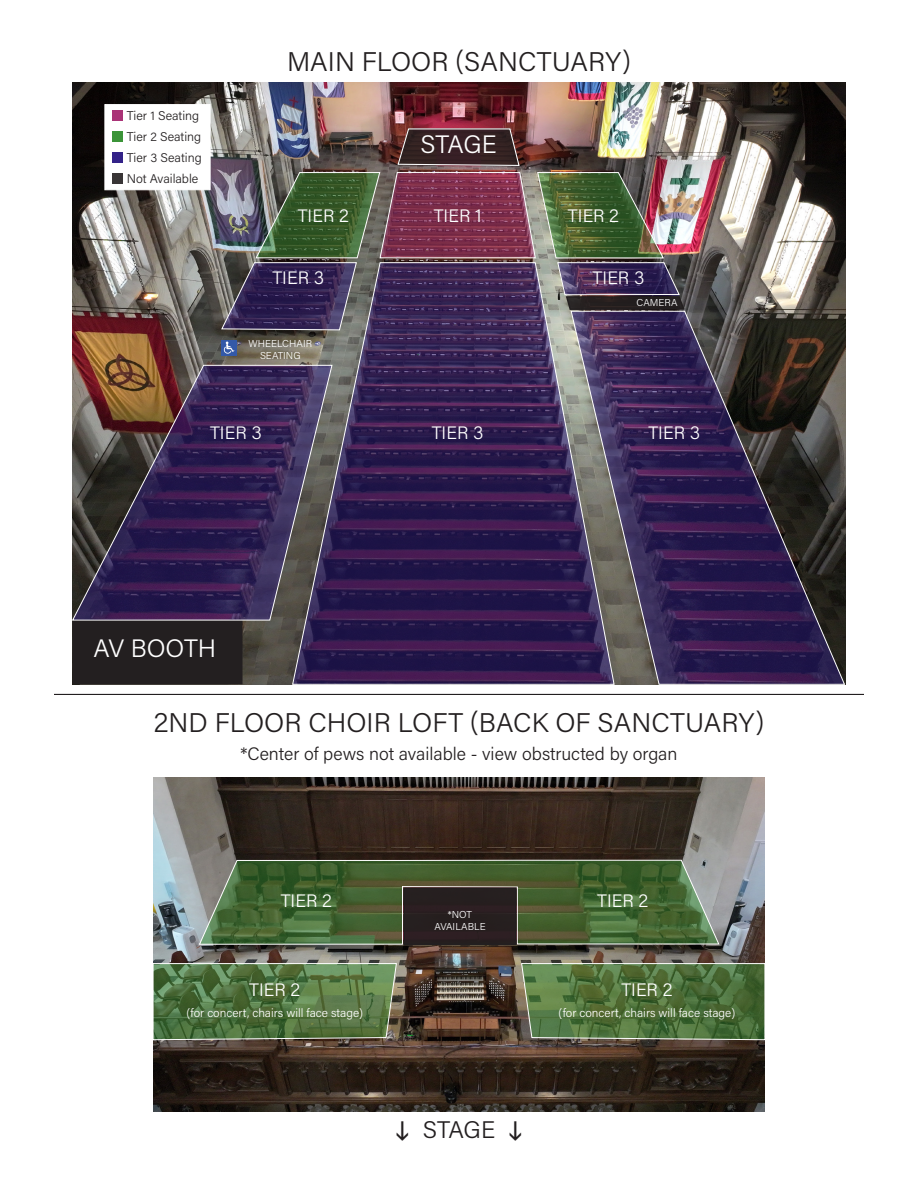
<style>
.page{position:relative;width:918px;height:1188px;background:#fff}
.page>*{position:absolute;margin:0;border:0;box-sizing:border-box;transform-origin:0 0}
.t1{font:300 27px "Acumin Pro";color:#231f20}
.t2{font:300 25.2px "Acumin Pro";color:#fff}
.t3{font:300 24px "Acumin Pro";letter-spacing:-.005em;color:#231f20}
.t4{font:300 18px "Acumin Pro";color:#fff}
.t5{font:300 18px "Acumin Pro";color:#231f20}
.t6{font:300 12.6px "Acumin Pro";color:#231f20}
.t7{font:300 12px "Acumin Pro";color:#fff}
.t8{font:300 10.05px/12px "Acumin Pro";color:#fff;text-align:center}
</style>
<div class="page">
<img style="left:73px;top:83px;width:772px;height:601px">
<img style="left:153px;top:778px;width:612px;height:333px">
<div style="left:221px;top:340px;width:16px;height:15px;background:#3359a8"></div>
<svg style="left:224px;top:342px;width:11px;height:12px"></svg>
<div style="left:105px;top:104px;width:105px;height:86px;background:#fff;border:1px solid #fff"></div>
<div style="left:112px;top:110px;width:11px;height:11px;background:#a37"></div>
<div style="left:112px;top:131px;width:11px;height:11px;background:#3b9438"></div>
<div style="left:112px;top:152px;width:11px;height:11px;background:#328"></div>
<div style="left:112px;top:173px;width:11px;height:11px;background:#393536"></div>
<div style="left:73px;top:621px;width:169px;height:63px;background:#231f20"></div>
<hr style="left:54px;top:694px;width:810px;height:1px;background:#231f20">
<svg style="left:615px;top:310px;width:231px;height:375px;background:#372b46"></svg>
<svg style="left:72px;top:364px;width:220px;height:257px;background:#402e4b"></svg>
<svg style="left:292px;top:331px;width:323px;height:354px;background:#402f57"></svg>
<svg style="left:397px;top:128px;width:123px;height:38px;background:#463032"></svg>
<svg style="left:198px;top:859px;width:522px;height:86px;background:#4c613d"></svg>
<div style="left:403px;top:887px;width:114px;height:58px;border:2px solid #231f20"></div>
<svg style="left:153px;top:963px;width:244px;height:77px;background:#5a7a4a"></svg>
<svg style="left:521px;top:963px;width:244px;height:77px;background:#567542"></svg>
<img style="left:221px;top:172px;width:464px;height:159px">
<p class="t6" style="left:127px;top:107px;width:74px">Tier 1 Seating</p>
<p class="t6" style="left:127px;top:128px;width:76px">Tier 2 Seating</p>
<p class="t6" style="left:127px;top:149px;width:76px">Tier 3 Seating</p>
<p class="t6" style="left:127px;top:170px;width:73px">Not Available</p>
<p class="t1" style="left:287px;top:43px;width:345px">MAIN FLOOR (SANCTUARY)</p>
<p class="t2" style="left:421px;top:127px;width:78px">STAGE</p>
<p class="t4" style="left:298px;top:203px;width:53px">TIER 2</p>
<p class="t4" style="left:434px;top:203px;width:49px">TIER 1</p>
<p class="t4" style="left:568px;top:203px;width:53px">TIER 2</p>
<p class="t4" style="left:272px;top:266px;width:53px">TIER 3</p>
<p class="t4" style="left:593px;top:266px;width:53px">TIER 3</p>
<p class="t8" style="left:249px;top:337px;width:65px">WHEELCHAIR<br>SEATING</p>
<p class="t8" style="left:637px;top:296px;width:42px">CAMERA</p>
<p class="t4" style="left:210px;top:420px;width:53px">TIER 3</p>
<p class="t4" style="left:432px;top:420px;width:53px">TIER 3</p>
<p class="t4" style="left:648px;top:420px;width:53px">TIER 3</p>
<p class="t2" style="left:93px;top:631px;width:124px">AV BOOTH</p>
<p class="t1" style="left:154px;top:704px;width:612px">2ND FLOOR CHOIR LOFT (BACK OF SANCTUARY)</p>
<p class="t5" style="left:240px;top:741px;width:439px">*Center of pews not available - view obstructed by organ</p>
<p class="t4" style="left:281px;top:889px;width:53px">TIER 2</p>
<p class="t4" style="left:597px;top:889px;width:53px">TIER 2</p>
<p class="t4" style="left:249px;top:977px;width:53px">TIER 2</p>
<p class="t7" style="left:186px;top:1004px;width:178px">(for concert, chairs will face stage)</p>
<p class="t8" style="left:435px;top:908px;width:53px">*NOT<br>AVAILABLE</p>
<p class="t3" style="left:423px;top:1113px;width:74px">STAGE</p>
<p class="t4" style="left:621px;top:977px;width:53px">TIER 2</p>
<p class="t7" style="left:559px;top:1004px;width:178px">(for concert, chairs will face stage)</p>
</div>
